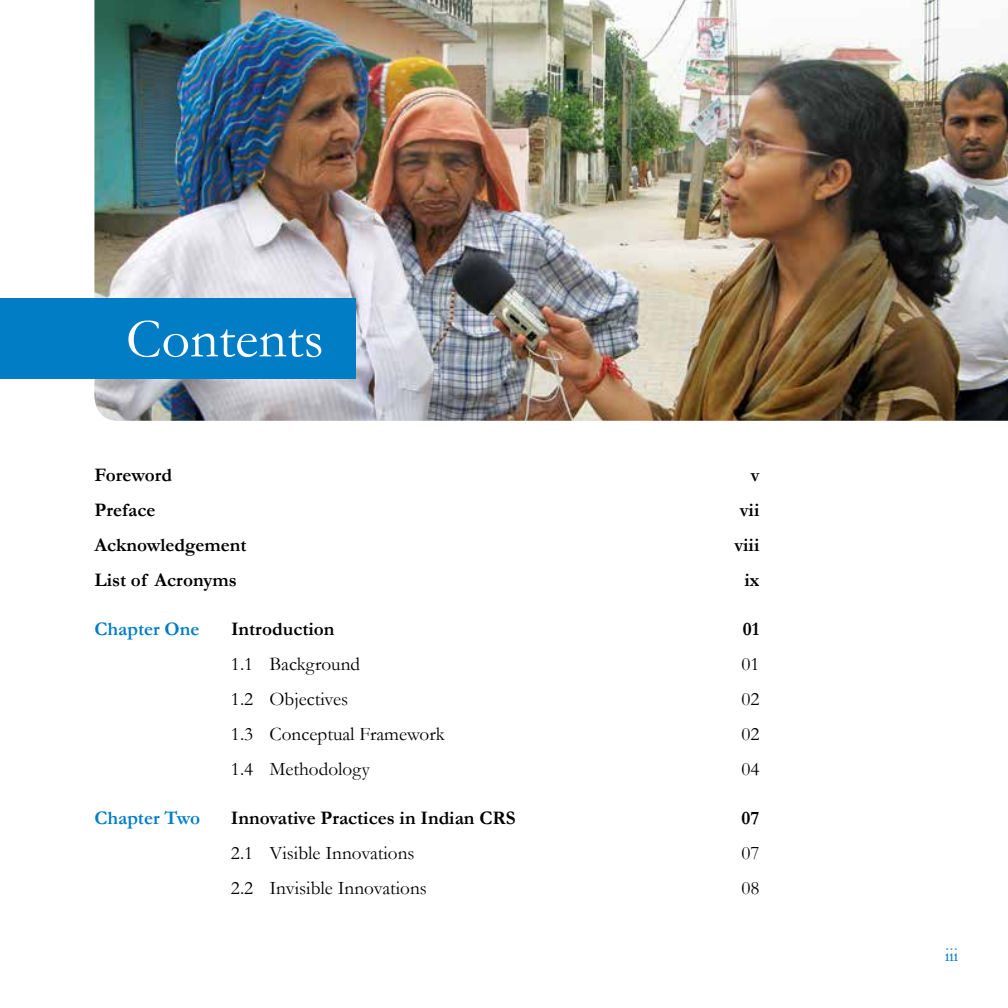
<style>
.page{position:relative;width:1008px;height:1008px;background:#fff}
.page>*{position:absolute;margin:0;border:0;box-sizing:border-box;transform-origin:0 0}
.t1{font:56px "Garamond";color:#fff}
.t2{font:19.25px "Garamond";color:#000}
.t3{font:700 19.25px "Garamond";color:#000}
.t4{font:700 19.25px "Garamond";color:#007dc5}
.t5{font:19.25px "Garamond";color:#007dc5}
</style>
<div class="page">
<img style="left:94px;top:0;width:914px;height:421px">
<div style="left:0;top:298px;width:355px;height:80px;background:#007dc5"></div>
<h1 class="t1" style="left:126px;top:301px;width:199px">Contents</h1>
<p class="t3" style="left:94px;top:461px;width:79px">Foreword</p>
<p class="t3" style="left:751px;top:461px;width:10px">v</p>
<p class="t3" style="left:94px;top:496px;width:62px">Preface</p>
<p class="t3" style="left:740px;top:496px;width:21px">vii</p>
<p class="t3" style="left:94px;top:531px;width:154px">Acknowledgement</p>
<p class="t3" style="left:734px;top:531px;width:27px">viii</p>
<p class="t3" style="left:94px;top:566px;width:144px">List of Acronyms</p>
<p class="t3" style="left:744px;top:566px;width:17px">ix</p>
<p class="t4" style="left:94px;top:615px;width:106px">Chapter One</p>
<p class="t3" style="left:231px;top:615px;width:105px">Introduction</p>
<p class="t3" style="left:743px;top:615px;width:18px">01</p>
<p class="t2" style="left:231px;top:651px;width:131px">1.1 Background</p>
<p class="t2" style="left:741px;top:651px;width:20px">01</p>
<p class="t2" style="left:231px;top:686px;width:119px">1.2 Objectives</p>
<p class="t2" style="left:741px;top:686px;width:20px">02</p>
<p class="t2" style="left:231px;top:721px;width:215px">1.3 Conceptual Framework</p>
<p class="t2" style="left:741px;top:721px;width:20px">02</p>
<p class="t2" style="left:231px;top:756px;width:140px">1.4 Methodology</p>
<p class="t2" style="left:741px;top:756px;width:20px">04</p>
<p class="t4" style="left:94px;top:804px;width:107px">Chapter Two</p>
<p class="t3" style="left:231px;top:804px;width:286px">Innovative Practices in Indian CRS</p>
<p class="t3" style="left:741px;top:804px;width:20px">07</p>
<p class="t2" style="left:231px;top:840px;width:185px">2.1 Visible Innovations</p>
<p class="t2" style="left:741px;top:840px;width:20px">07</p>
<p class="t2" style="left:231px;top:875px;width:197px">2.2 Invisible Innovations</p>
<p class="t2" style="left:741px;top:875px;width:20px">08</p>
<p class="t5" style="left:945px;top:942px;width:15px">iii</p>
</div>
